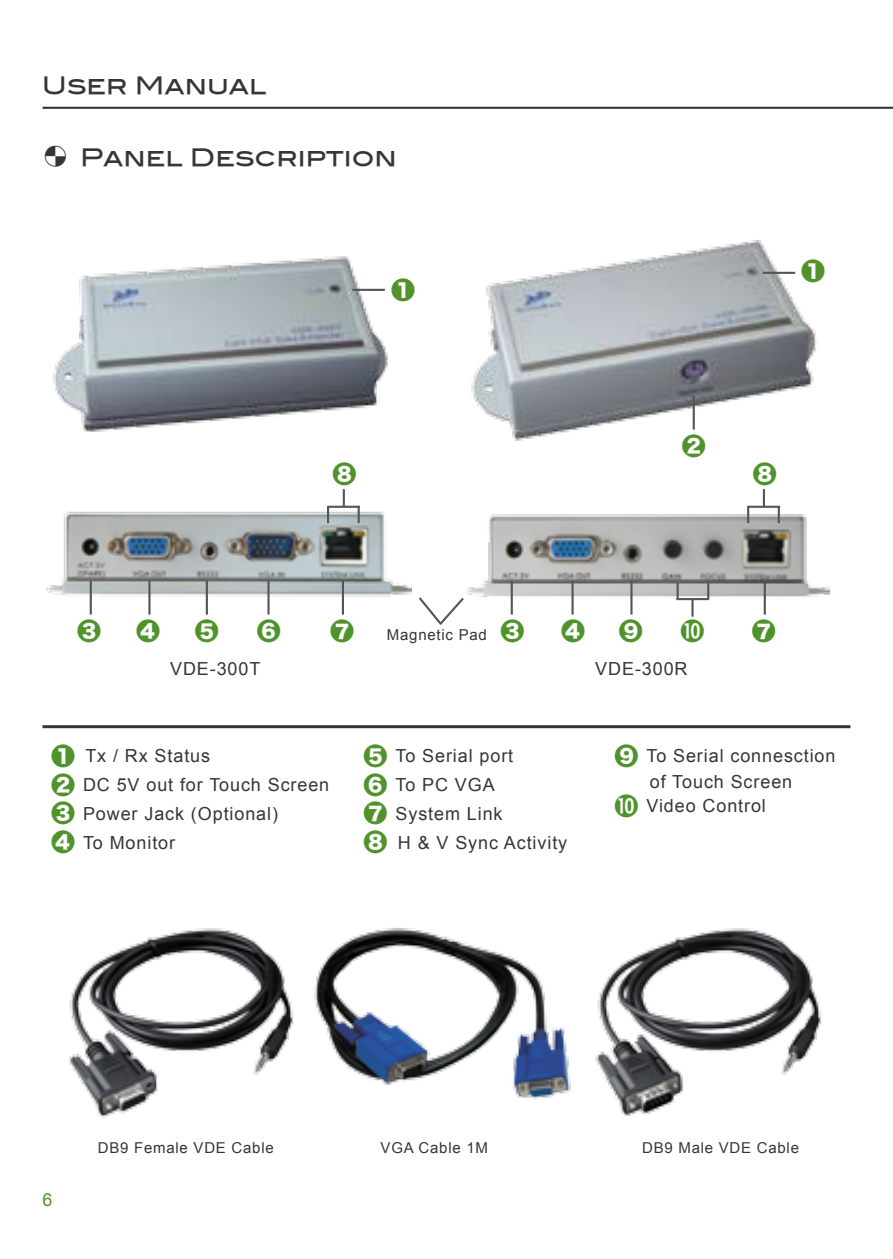
<style>
.page{position:relative;width:893px;height:1259px;background:#fff}
.page>*{position:absolute;margin:0;border:0;box-sizing:border-box;transform-origin:0 0}
.t1{font:24px "Blair Md ITCTT Medium";color:#363636}
.t2{font:24px "Hira Kaku Std W8";color:#50932c}
.t3{font:24px "Hira Kaku Pro W6";color:#50932c}
.t4{font:18px/28.8px "Arial";letter-spacing:.05em;color:#363636}
.t5{font:15px "Arial";letter-spacing:.05em;color:#363636}
.s1{font-family:"Carta";font-size:42px}
.s2{font-family:"Hira Kaku Std W8";font-size:24px;color:#50932c}
.s3{font-family:"Hira Kaku Pro W6";font-size:24px;color:#50932c}
</style>
<div class="page">
<hr style="left:43px;top:107px;width:850px;height:2px;background:#363636">
<img style="left:53px;top:256px;width:335px;height:176px">
<img style="left:46px;top:493px;width:365px;height:122px">
<img style="left:471px;top:240px;width:347px;height:201px">
<img style="left:467px;top:493px;width:362px;height:122px">
<hr style="left:43px;top:725px;width:807px;height:3px;background:#363636">
<hr style="left:693px;top:395px;width:2px;height:34px;background:#555">
<hr style="left:90px;top:580px;width:2px;height:34px;background:#555">
<hr style="left:352px;top:289px;width:33px;height:2px;background:#555">
<hr style="left:763px;top:272px;width:32px;height:2px;background:#555">
<hr style="left:148px;top:580px;width:3px;height:34px;background:#555">
<hr style="left:206px;top:580px;width:2px;height:34px;background:#555">
<hr style="left:267px;top:580px;width:3px;height:34px;background:#555">
<hr style="left:342px;top:580px;width:2px;height:34px;background:#555">
<hr style="left:511px;top:580px;width:2px;height:34px;background:#555">
<hr style="left:571px;top:580px;width:3px;height:34px;background:#555">
<hr style="left:630px;top:580px;width:2px;height:34px;background:#555">
<hr style="left:764px;top:580px;width:2px;height:34px;background:#555">
<svg style="left:419px;top:597px;width:45px;height:28px"></svg>
<svg style="left:343px;top:489px;width:2px;height:17px"></svg>
<hr style="left:327px;top:506px;width:33px;height:2px;background:#555">
<svg style="left:327px;top:508px;width:2px;height:15px"></svg>
<svg style="left:358px;top:508px;width:2px;height:15px"></svg>
<svg style="left:763px;top:489px;width:2px;height:17px"></svg>
<hr style="left:747px;top:506px;width:33px;height:2px;background:#555">
<svg style="left:747px;top:506px;width:2px;height:17px"></svg>
<svg style="left:778px;top:508px;width:2px;height:15px"></svg>
<hr style="left:691px;top:600px;width:3px;height:17px;background:#555">
<hr style="left:676px;top:598px;width:33px;height:2px;background:#555">
<svg style="left:707px;top:583px;width:2px;height:15px"></svg>
<hr style="left:676px;top:583px;width:3px;height:17px;background:#555">
<img style="left:595px;top:928px;width:227px;height:188px">
<img style="left:69px;top:928px;width:225px;height:190px">
<img style="left:314px;top:928px;width:257px;height:172px">
<h1 class="t1" style="left:42px;top:71px;width:226px">User Manual</h1>
<h1 class="t1" style="left:43px;top:143px;width:356px"><span class="s1">/</span> Panel Description</h1>
<h1 class="t2" style="left:391px;top:277px;width:25px">❶</h1>
<h1 class="t2" style="left:332px;top:460px;width:25px">❽</h1>
<h1 class="t2" style="left:801px;top:258px;width:25px">❶</h1>
<h1 class="t2" style="left:682px;top:433px;width:25px">❷</h1>
<h1 class="t2" style="left:753px;top:460px;width:25px">❽</h1>
<h1 class="t2" style="left:77px;top:617px;width:26px">❸</h1>
<h1 class="t2" style="left:136px;top:617px;width:25px">❹</h1>
<h1 class="t2" style="left:195px;top:617px;width:25px">❺</h1>
<h1 class="t2" style="left:257px;top:617px;width:25px">❻</h1>
<h1 class="t2" style="left:330px;top:617px;width:25px">❼</h1>
<p class="t5" style="left:387px;top:626px;width:101px">Magnetic Pad</p>
<h1 class="t2" style="left:500px;top:617px;width:25px">❸</h1>
<h1 class="t2" style="left:561px;top:617px;width:25px">❹</h1>
<h1 class="t2" style="left:752px;top:617px;width:25px">❼</h1>
<h1 class="t2" style="left:619px;top:617px;width:25px">❾</h1>
<h1 class="t3" style="left:680px;top:609px;width:25px">❿</h1>
<p class="t4" style="left:170px;top:654px;width:92px">VDE-300T</p>
<p class="t4" style="left:595px;top:654px;width:94px">VDE-300R</p>
<p class="t4" style="left:51px;top:741px;width:280px"><span class="s2">❶</span> Tx / Rx Status<br><span class="s2">❷</span> DC 5V out for Touch Screen<br><span class="s2">❸</span> Power Jack (Optional)<br><span class="s2">❹</span> To Monitor</p>
<p class="t4" style="left:364px;top:741px;width:205px"><span class="s2">❺</span> To Serial port<br><span class="s2">❻</span> To PC VGA<br><span class="s2">❼</span> System Link<br><span class="s2">❽</span> H &amp; V Sync Activity</p>
<p class="t4" style="left:614px;top:743px;width:223px;line-height:25.8px;text-align:center"><span class="s2">❾</span> To Serial connesction of Touch Screen</p>
<p class="t4" style="left:614px;top:791px;width:153px"><span class="s3">❿</span> Video Control</p>
<p class="t5" style="left:98px;top:1139px;width:177px">DB9 Female VDE Cable</p>
<p class="t5" style="left:381px;top:1139px;width:109px">VGA Cable 1M</p>
<p class="t5" style="left:642px;top:1139px;width:158px">DB9 Male VDE Cable</p>
</div>
